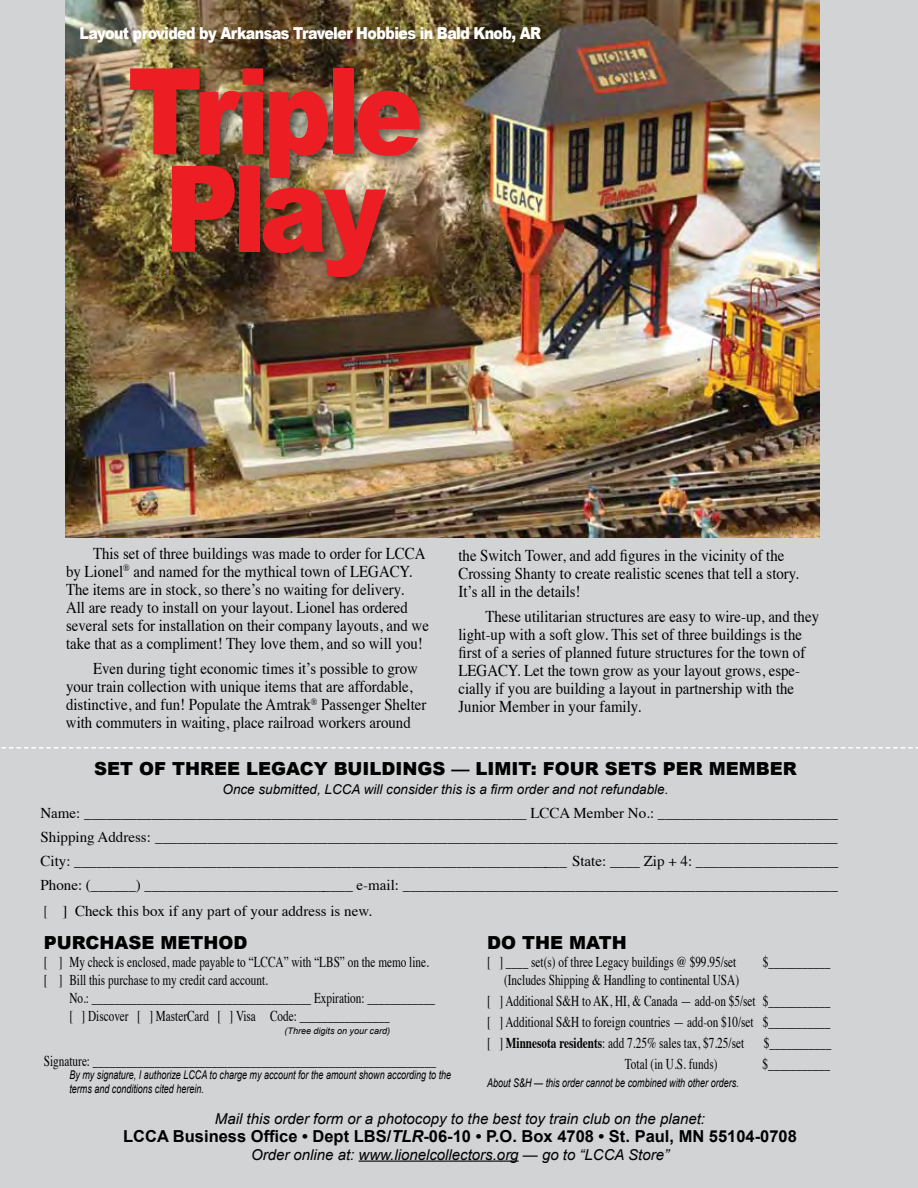
<style>
.page{position:relative;width:918px;height:1188px;background:#d1d3d4}
.page>*{position:absolute;margin:0;border:0;box-sizing:border-box;transform-origin:0 0}
.t1{font:900 120px/97.5px "Arial";letter-spacing:-.07em;color:#ed1d24;text-align:center;scale:.86 1}
.t2{font:900 18px "Arial";color:#000}
.t3{font:16.5px/18px "Times";color:#000;scale:.9 1}
.t4{font:700 16.5px "Arial";color:#000}
.t5{font:900 16.5px "Arial";letter-spacing:-.04em;color:#fff;scale:.86 1}
.t6{font:15px/21px "Times";color:#000;scale:.75 1}
.t7{font:15px/24px "Times";color:#000;text-align:justify}
.t8{font:italic 15px "Arial";color:#000}
.t9{font:italic 13.5px "Arial";color:#000}
.t10{font:italic 12px/13.5px "Arial";color:#000;scale:.75 1}
.t11{font:italic 9px "Arial";color:#000}
.s1{font-weight:700}
.s2{font-style:italic}
</style>
<div class="page">
<img style="left:65px;top:0;width:755px;height:537px">
<hr style="left:359px;top:1161px;width:160px;height:1px;background:#000">
<svg style="left:1px;top:747px;width:917px;height:1px"></svg>
<div style="left:127px;top:66px;width:306px;height:225px;background:#000;opacity:.5"></div>
<p class="t5" style="left:80px;top:21px;width:538px">Layout provided by Arkansas Traveler Hobbies in Bald Knob, AR</p>
<h1 class="t1" style="left:128px;top:59px;width:344px">Triple<br>Play</h1>
<p class="t3" style="left:66px;top:543px;width:405px;text-indent:27px">This set of three buildings was made to order for LCCA by Lionel<sup>®</sup> and named for the mythical town of LEGACY.<br>The items are in stock, so there’s no waiting for delivery.<br>All are ready to install on your layout. Lionel has ordered several sets for installation on their company layouts, and we take that as a compliment! They love them, and so will you!</p>
<p class="t3" style="left:66px;top:658px;width:402px;text-indent:27px">Even during tight economic times it’s possible to grow your train collection with unique items that are affordable, distinctive, and fun! Populate the Amtrak<sup>®</sup> Passenger Shelter with commuters in waiting, place railroad workers around</p>
<p class="t3" style="left:458px;top:545px;width:380px">the Switch Tower, and add figures in the vicinity of the<br>Crossing Shanty to create realistic scenes that tell a story.<br>It’s all in the details!</p>
<p class="t3" style="left:458px;top:606px;width:402px;text-indent:27px">These utilitarian structures are easy to wire-up, and they light-up with a soft glow. This set of three buildings is the first of a series of planned future structures for the town of LEGACY. Let the town grow as your layout grows, espe&shy;cially if you are building a layout in partnership with the Junior Member in your family.</p>
<p class="t2" style="left:94px;top:756px;width:704px">SET OF THREE LEGACY BUILDINGS — LIMIT: FOUR SETS PER MEMBER</p>
<p class="t9" style="left:223px;top:781px;width:447px">Once submitted, LCCA will consider this is a firm order and not refundable.</p>
<p class="t7" style="left:40px;top:800px;width:799px">Name: ___________________________________________________________ LCCA Member No.: ________________________ Shipping Address: ___________________________________________________________________________________________ City: __________________________________________________________________ State: ____ Zip + 4: ___________________ Phone: (______) ____________________________ e-mail: __________________________________________________________</p>
<p class="t6" style="left:44px;top:899px;width:439px">[ ] Check this box if any part of your address is new.</p>
<p class="t2" style="left:44px;top:929px;width:205px">PURCHASE METHOD</p>
<p class="t6" style="left:44px;top:951px;width:515px;line-height:18px">[ ] My check is enclosed, made payable to “LCCA” with “LBS” on the memo line. [ ] Bill this purchase to my credit card account.</p>
<p class="t6" style="left:69px;top:987px;width:489px;line-height:18px">No.: _______________________________________ Expiration: ____________ [ ] Discover [ ] MasterCard [ ] Visa Code: ________________</p>
<p class="t11" style="left:285px;top:1025px;width:107px">(Three digits on your card)</p>
<p class="t6" style="left:44px;top:1049px;width:524px">Signature: _____________________________________________________________</p>
<p class="t10" style="left:69px;top:1068px;width:511px">By my signature, I authorize LCCA to charge my account for the amount shown according to the terms and conditions cited herein.</p>
<p class="t2" style="left:487px;top:930px;width:141px">DO THE MATH</p>
<p class="t6" style="left:487px;top:950px;width:334px">[ ] ____ set(s) of three Legacy buildings @ $99.95/set</p>
<p class="t6" style="left:763px;top:950px;width:92px">$___________</p>
<p class="t6" style="left:487px;top:968px;width:459px;text-indent:17px">(Includes Shipping &amp; Handling to continental USA)<br>[ ] Additional S&amp;H to AK, HI, &amp; Canada — add-on $5/set $___________ [ ] Additional S&amp;H to foreign countries — add-on $10/set $___________ [ ] <span class="s1">Minnesota residents</span>: add 7.25% sales tax, $7.25/set</p>
<p class="t6" style="left:764px;top:1031px;width:91px">$___________</p>
<p class="t6" style="left:625px;top:1052px;width:125px">Total (in U.S. funds)</p>
<p class="t6" style="left:762px;top:1052px;width:91px">$___________</p>
<p class="t10" style="left:487px;top:1077px;width:337px">About S&amp;H — this order cannot be combined with other orders.</p>
<p class="t8" style="left:215px;top:1109px;width:492px">Mail this order form or a photocopy to the best toy train club on the planet:</p>
<p class="t4" style="left:123px;top:1125px;width:675px">LCCA Business Office • Dept LBS/<span class="s2">TLR</span>-06-10 • P.O. Box 4708 • St. Paul, MN 55104-0708</p>
<p class="t8" style="left:251px;top:1145px;width:419px">Order online at: www.lionelcollectors.org — go to “LCCA Store”</p>
</div>
